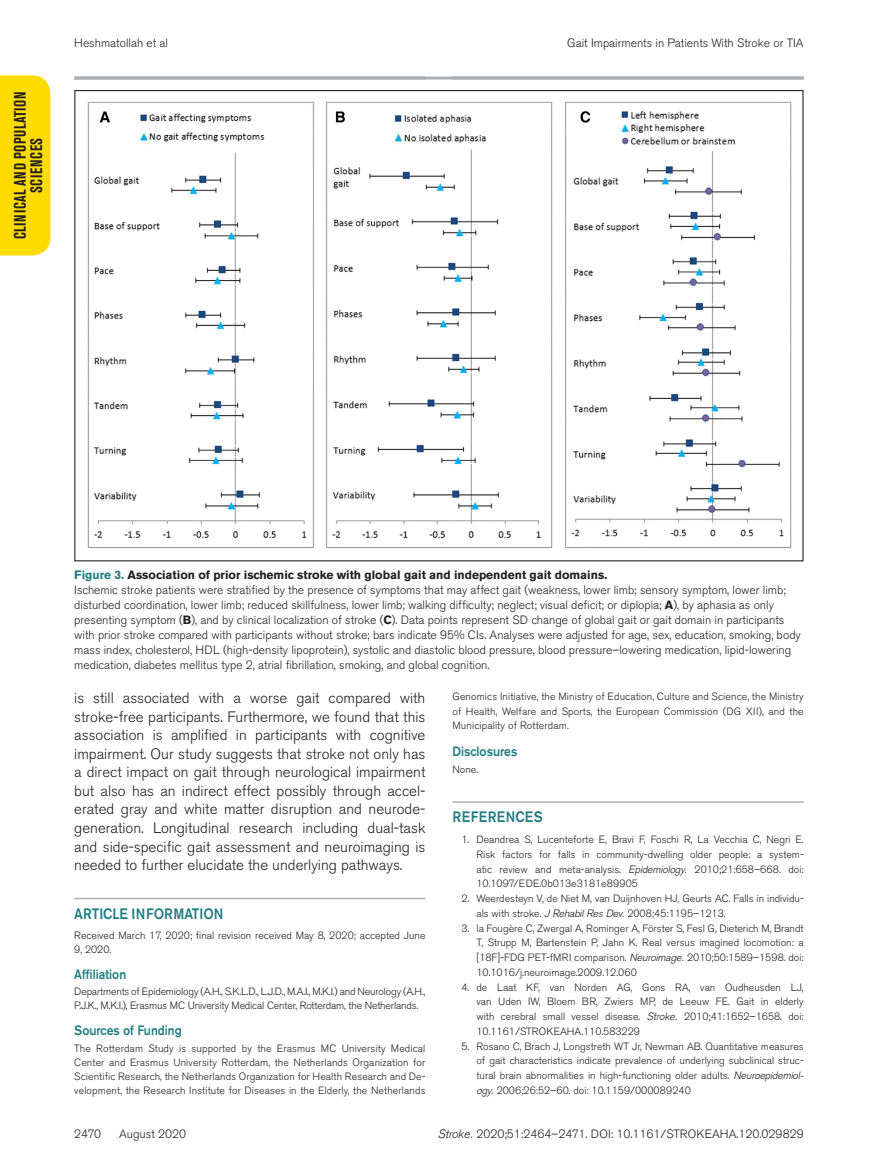
<style>
.page{position:relative;width:878px;height:1175px;background:#fff}
.page>*{position:absolute;margin:0;border:0;box-sizing:border-box;transform-origin:0 0}
.t1{font:700 condensed 16.5px/16.5px "Akzidenz Grotesk BE";letter-spacing:.045em;color:#231f20;text-align:center;scale:.9 1}
.t2{font:300 15px/18.6px "Akzidenz Grotesk BE";color:#231f20;text-align:justify}
.t3{font:500 15px "Akzidenz Grotesk BE";color:#227d82;scale:.9 1}
.t4{font:500 15px "Akzidenz Grotesk BE";letter-spacing:.04em;color:#227d82;scale:.9 1}
.t5{font:500 13.5px "Akzidenz Grotesk BE";color:#227d82;scale:.9 1}
.t6{font:300 12px/15px "Akzidenz Grotesk BE";color:#231f20}
.t7{font:300 10.5px/14.7px "Akzidenz Grotesk BE";color:#231f20;text-align:justify}
.s1{font-weight:700;color:#227d82}
.s2{font-weight:700}
.s3{font-family:"Akzidenz Grotesk";font-style:italic}
</style>
<div class="page">
<div style="left:0;top:75px;width:50px;height:180px;background:#ffdc01"></div>
<hr style="left:74px;top:76px;width:729px;height:4px;background:#b9babe">
<hr style="left:74px;top:897px;width:351px;height:2px;background:#aeafb3">
<hr style="left:452px;top:801px;width:351px;height:1px;background:#aeafb3">
<svg style="left:74px;top:90px;width:730px;height:472px"></svg>
<h1 class="t1" style="left:12px;top:239px;width:165px;rotate:-90deg">CLINICAL AND POPULATION<br>SCIENCES</h1>
<p class="t6" style="left:74px;top:36px;width:95px">Heshmatollah et al</p>
<p class="t6" style="left:567px;top:36px;width:238px">Gait Impairments in Patients With Stroke or TIA</p>
<p class="t6" style="left:74px;top:568px;width:728px"><span class="s1">Figure 3.</span> <span class="s2">Association of prior ischemic stroke with global gait and independent gait domains.<br></span>Ischemic stroke patients were stratified by the presence of symptoms that may affect gait (weakness, lower limb; sensory symptom, lower limb; disturbed coordination, lower limb; reduced skillfulness, lower limb; walking difficulty; neglect; visual deficit; or diplopia; <span class="s2">A</span>), by aphasia as only presenting symptom (<span class="s2">B</span>), and by clinical localization of stroke (<span class="s2">C</span>). Data points represent SD change of global gait or gait domain in participants with prior stroke compared with participants without stroke; bars indicate 95% CIs. Analyses were adjusted for age, sex, education, smoking, body mass index, cholesterol, HDL (high-density lipoprotein), systolic and diastolic blood pressure, blood pressure–lowering medication, lipid-lowering medication, diabetes mellitus type 2, atrial fibrillation, smoking, and global cognition.</p>
<p class="t2" style="left:74px;top:689px;width:353px">is still associated with a worse gait compared with stroke-free participants. Furthermore, we found that this association is amplified in participants with cognitive impairment. Our study suggests that stroke not only has a direct impact on gait through neurological impairment but also has an indirect effect possibly through accel&shy;erated gray and white matter disruption and neurode&shy;generation. Longitudinal research including dual-task and side-specific gait assessment and neuroimaging is needed to further elucidate the underlying pathways.</p>
<h2 class="t3" style="left:74px;top:904px;width:167px">ARTICLE INFORMATION</h2>
<p class="t7" style="left:74px;top:928px;width:353px;line-height:14.1px">Received March 17, 2020; final revision received May 8, 2020; accepted June<br>9, 2020.</p>
<p class="t5" style="left:74px;top:966px;width:59px">Affiliation</p>
<p class="t7" style="left:74px;top:984px;width:352px;line-height:14.1px">Departments of Epidemiology (A.H., S.K.L.D., L.J.D., M.A.I., M.K.I.) and Neurology (A.H.,<br>P.J.K., M.K.I.), Erasmus MC University Medical Center, Rotterdam, the Netherlands.</p>
<p class="t5" style="left:74px;top:1022px;width:121px">Sources of Funding</p>
<p class="t7" style="left:74px;top:1041px;width:353px;line-height:14.1px">The Rotterdam Study is supported by the Erasmus MC University Medical Center and Erasmus University Rotterdam, the Netherlands Organization for Scientific Research, the Netherlands Organization for Health Research and De&shy;velopment, the Research Institute for Diseases in the Elderly, the Netherlands</p>
<p class="t7" style="left:452px;top:689px;width:353px">Genomics Initiative, the Ministry of Education, Culture and Science, the Ministry of Health, Welfare and Sports, the European Commission (DG XII), and the Municipality of Rotterdam.</p>
<p class="t5" style="left:452px;top:743px;width:73px">Disclosures</p>
<p class="t7" style="left:452px;top:762px;width:27px">None.</p>
<h2 class="t4" style="left:452px;top:808px;width:102px">REFERENCES</h2>
<p class="t7" style="left:476px;top:832px;width:329px;text-indent:-15px">1. Deandrea S, Lucenteforte E, Bravi F, Foschi R, La Vecchia C, Negri E.<br>Risk factors for falls in community-dwelling older people: a system&shy;atic review and meta-analysis. <span class="s3">Epidemiology.</span> 2010;21:658–668. doi:<br>10.1097/EDE.0b013e3181e89905</p>
<p class="t7" style="left:476px;top:891px;width:329px;text-indent:-15px">2. Weerdesteyn V, de Niet M, van Duijnhoven HJ, Geurts AC. Falls in individu&shy;als with stroke. <span class="s3">J Rehabil Res Dev.</span> 2008;45:1195–1213.</p>
<p class="t7" style="left:476px;top:920px;width:329px;text-indent:-15px">3. la Fougère C, Zwergal A, Rominger A, Förster S, Fesl G, Dieterich M, Brandt T, Strupp M, Bartenstein P, Jahn K. Real versus imagined locomotion: a [18F]-FDG PET-fMRI comparison. <span class="s3">Neuroimage.</span> 2010;50:1589–1598. doi:<br>10.1016/j.neuroimage.2009.12.060</p>
<p class="t7" style="left:476px;top:979px;width:329px;text-indent:-15px">4. de Laat KF, van Norden AG, Gons RA, van Oudheusden LJ, van Uden IW, Bloem BR, Zwiers MP, de Leeuw FE. Gait in elderly with cerebral small vessel disease. <span class="s3">Stroke.</span> 2010;41:1652–1658. doi:<br>10.1161/STROKEAHA.110.583229</p>
<p class="t7" style="left:476px;top:1038px;width:329px;text-indent:-15px">5. Rosano C, Brach J, Longstreth WT Jr, Newman AB. Quantitative measures of gait characteristics indicate prevalence of underlying subclinical struc&shy;tural brain abnormalities in high-functioning older adults. <span class="s3">Neuroepidemiol&shy;ogy.</span> 2006;26:52–60. doi: 10.1159/000089240</p>
<p class="t6" style="left:74px;top:1126px;width:28px">2470</p>
<p class="t6" style="left:119px;top:1126px;width:68px">August 2020</p>
<p class="t6" style="left:437px;top:1126px;width:367px"><span class="s3">Stroke.</span> 2020;51:2464–2471. DOI: 10.1161/STROKEAHA.120.029829</p>
</div>
